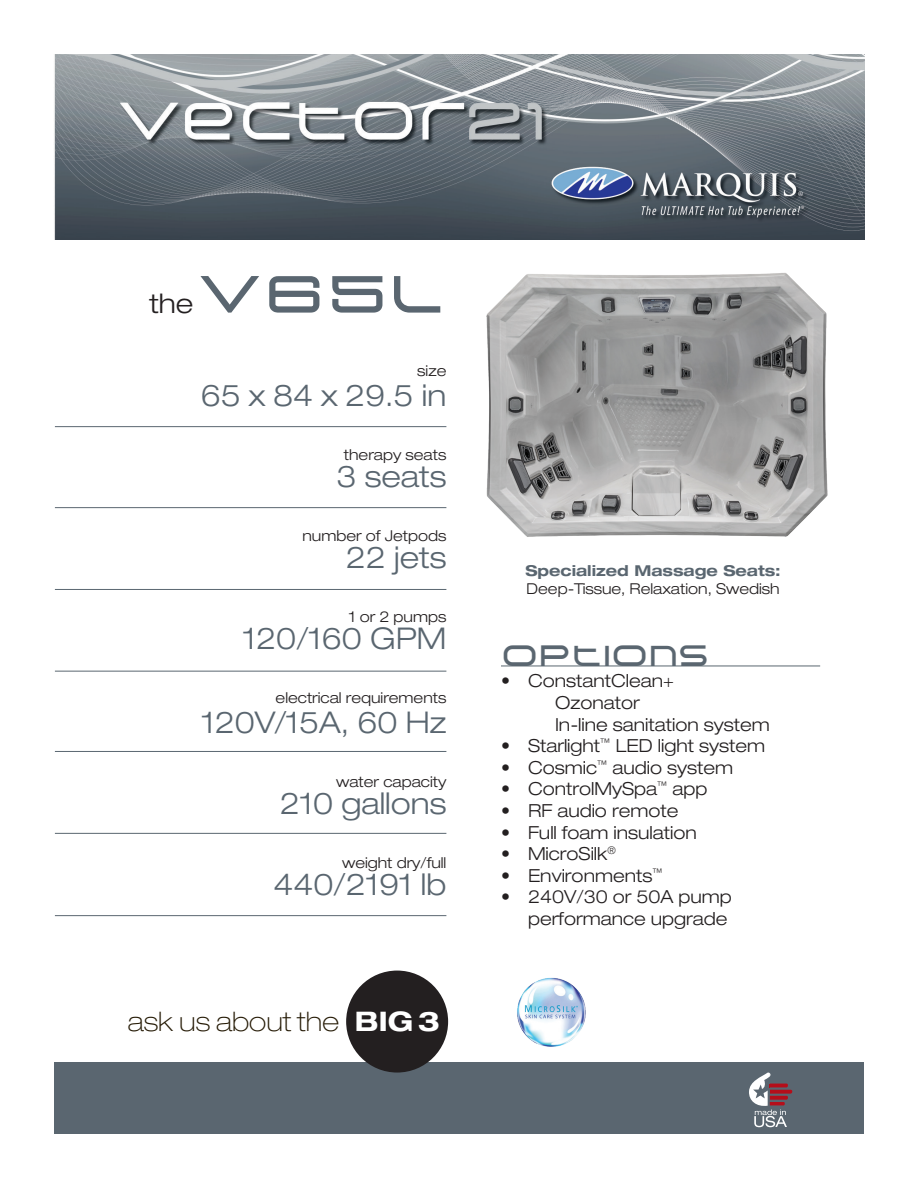
<style>
.page{position:relative;width:918px;height:1188px;background:#fff}
.page>*{position:absolute;margin:0;border:0;box-sizing:border-box;transform-origin:0 0}
.t1{font:700 54px "Arkitech";color:#5a6670}
.t2{font:300 expanded 30px "Helvetica Neue LT Std";color:#5a6670}
.t3{font:700 30px "Arkitech";color:#5a6670}
.t4{font:100 expanded 27px "Helvetica Neue LT Std";color:#251a05}
.t5{font:300 expanded 18px/21.6px "Helvetica Neue LT Std";color:#231f20}
.t6{font:300 expanded 15px "Helvetica Neue LT Std";color:#231f20}
.t7{font:700 expanded 15px "Helvetica Neue LT Std";color:#5a6670}
.s1{font-family:"Helvetica Neue LT Std";font-weight:300;font-stretch:expanded;font-size:27px;color:#231f20}
.s2{font-weight:700;color:#fff}
</style>
<div class="page">
<hr style="left:55px;top:426px;width:391px;height:1px;background:#5a6670">
<hr style="left:55px;top:507px;width:391px;height:1px;background:#5a6670">
<hr style="left:55px;top:671px;width:391px;height:1px;background:#5a6670">
<hr style="left:55px;top:751px;width:391px;height:1px;background:#5a6670">
<hr style="left:55px;top:833px;width:391px;height:1px;background:#5a6670">
<hr style="left:55px;top:589px;width:391px;height:1px;background:#5a6670">
<hr style="left:501px;top:666px;width:319px;height:1px;background:#5a6670">
<hr style="left:55px;top:915px;width:391px;height:1px;background:#5a6670">
<div style="left:54px;top:1062px;width:810px;height:72px;background:#5a6670"></div>
<img style="left:486px;top:273px;width:342px;height:264px">
<div style="left:346px;top:971px;width:102px;height:102px;background:#231f20;border-radius:50%"></div>
<img style="left:54px;top:54px;width:810px;height:185px">
<img style="left:517px;top:977px;width:69px;height:70px">
<svg style="left:749px;top:1073px;width:43px;height:54px"></svg>
<h1 class="t1" style="left:149px;top:275px;width:297px"><span class="s1">the</span> V65L</h1>
<p class="t6" style="left:417px;top:362px;width:31px">size</p>
<h2 class="t2" style="left:201px;top:377px;width:247px">65 x 84 x 29.5 in</h2>
<p class="t6" style="left:344px;top:446px;width:104px">therapy seats</p>
<h2 class="t2" style="left:336px;top:458px;width:112px">3 seats</h2>
<p class="t6" style="left:302px;top:527px;width:145px">number of Jetpods</p>
<h2 class="t2" style="left:346px;top:539px;width:102px">22 jets</h2>
<p class="t6" style="left:349px;top:608px;width:99px">1 or 2 pumps</p>
<h2 class="t2" style="left:243px;top:620px;width:205px">120/160 GPM</h2>
<p class="t6" style="left:276px;top:689px;width:172px">electrical requirements</p>
<h2 class="t2" style="left:201px;top:704px;width:247px">120V/15A, 60 Hz</h2>
<p class="t6" style="left:336px;top:773px;width:112px">water capacity</p>
<h2 class="t2" style="left:280px;top:785px;width:168px">210 gallons</h2>
<p class="t6" style="left:342px;top:854px;width:106px">weight dry/full</p>
<h2 class="t2" style="left:273px;top:866px;width:174px">440/2191 lb</h2>
<h3 class="t4" style="left:128px;top:1005px;width:314px">ask us about the <span class="s2">BIG 3</span></h3>
<p class="t7" style="left:525px;top:561px;width:257px">Specialized Massage Seats:</p>
<p class="t6" style="left:527px;top:579px;width:255px">Deep-Tissue, Relaxation, Swedish</p>
<h2 class="t3" style="left:501px;top:645px;width:210px">OPTIONS</h2>
<p class="t5" style="left:555px;top:670px;width:216px;text-indent:-54px">• ConstantClean+<br>Ozonator<br>In-line sanitation system</p>
<p class="t5" style="left:501px;top:735px;width:266px">• Starlight<sup>™</sup> LED light system</p>
<p class="t5" style="left:501px;top:756px;width:234px">• Cosmic<sup>™</sup> audio system</p>
<p class="t5" style="left:501px;top:778px;width:208px">• ControlMySpa<sup>™</sup> app</p>
<p class="t5" style="left:501px;top:800px;width:179px">• RF audio remote</p>
<p class="t5" style="left:501px;top:821px;width:197px">• Full foam insulation</p>
<p class="t5" style="left:501px;top:843px;width:117px">• MicroSilk<sup>®</sup></p>
<p class="t5" style="left:501px;top:864px;width:163px">• Environments<sup>™</sup></p>
<p class="t5" style="left:501px;top:886px;width:232px;text-align:right">• 240V/30 or 50A pump performance upgrade</p>
</div>
